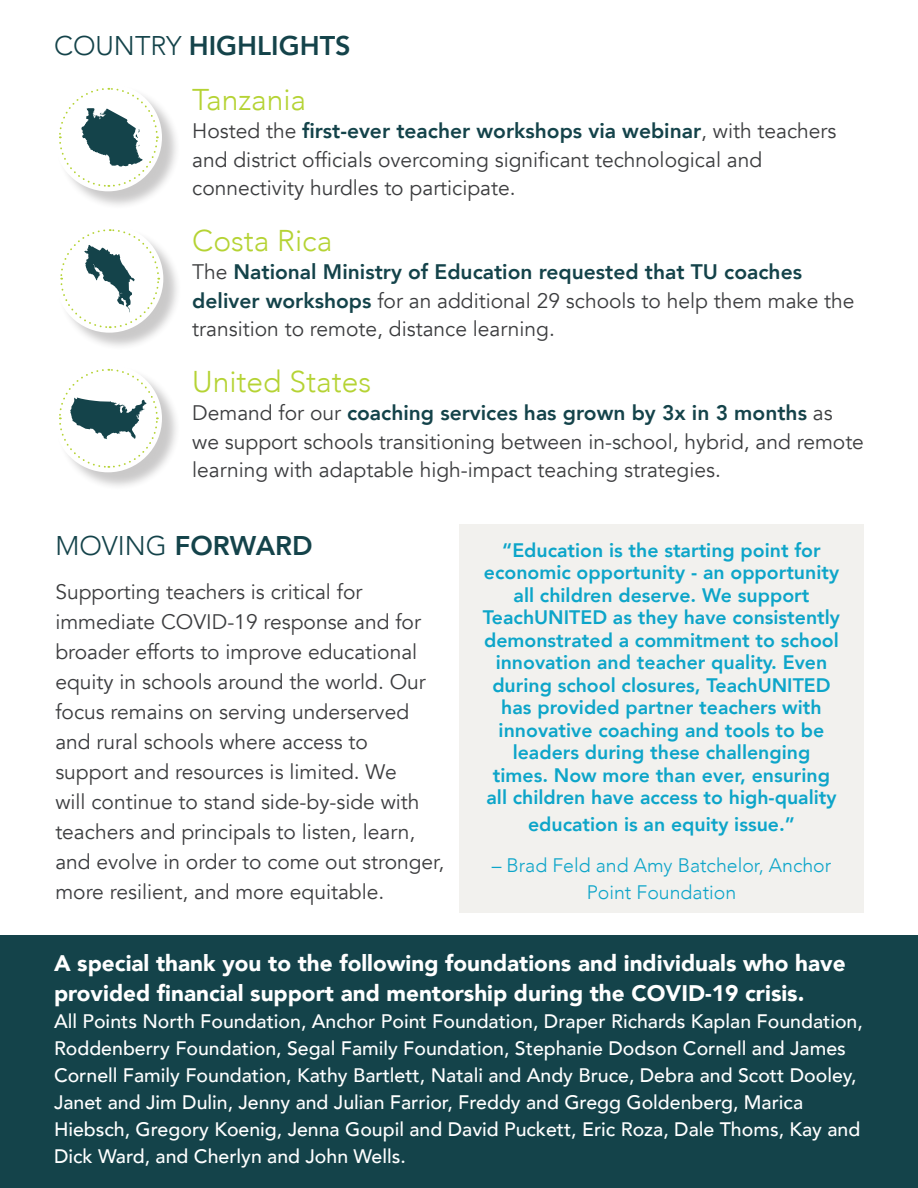
<style>
.page{position:relative;width:918px;height:1188px;background:#fff}
.page>*{position:absolute;margin:0;border:0;box-sizing:border-box;transform-origin:0 0}
.t1{font:300 30px "Avenir";color:#b5d334}
.t2{font:800 27px "Avenir";color:#14434a}
.SPAN{font:900 22.5px/30px "Avenir";color:#fff}
.t3{font:21px/30px "Avenir";color:#3c3d3f}
.SPAN-2{font:500 19.5px/27px "Avenir";color:#fff}
.t4{font:800 19.5px/22.5px "Avenir";color:#0da5c9;text-align:center}
.t5{font:300 19.5px/27px "Avenir";color:#0da5c9;text-align:center}
.s1{font-weight:300}
.s2{font-weight:800;color:#14434a}
</style>
<div class="page">
<div style="left:0;top:935px;width:918px;height:253px;background:#14434a"></div>
<div style="left:459px;top:524px;width:405px;height:388px;background:#f2f1ee"></div>
<div style="left:56px;top:367px;width:124px;height:124px;background:#231f20;opacity:.24"></div>
<div style="left:54px;top:364px;width:108px;height:108px;background:#fff;border-radius:50%"></div>
<svg style="left:58px;top:368px;width:101px;height:101px"></svg>
<div style="left:58px;top:227px;width:124px;height:124px;background:#231f20;opacity:.24"></div>
<div style="left:55px;top:225px;width:108px;height:108px;background:#fff;border-radius:50%"></div>
<svg style="left:59px;top:228px;width:101px;height:101px"></svg>
<div style="left:56px;top:86px;width:124px;height:124px;background:#231f20;opacity:.24"></div>
<div style="left:54px;top:83px;width:108px;height:108px;background:#fff;border-radius:50%"></div>
<svg style="left:58px;top:87px;width:101px;height:101px"></svg>
<p class="t2" style="left:54px;top:25px;width:298px"><span class="s1">COUNTRY</span> HIGHLIGHTS</p>
<p class="t1" style="left:192px;top:82px;width:115px">Tanzania</p>
<p class="t3" style="left:192px;top:117px;width:646px;line-height:28.5px">Hosted the <span class="s2">first-ever teacher workshops via webinar</span>, with teachers and district officials overcoming significant technological and connectivity hurdles to participate.</p>
<p class="t1" style="left:192px;top:223px;width:142px">Costa Rica</p>
<p class="t3" style="left:192px;top:258px;width:664px;line-height:28.5px">The <span class="s2">National Ministry of Education requested that TU coaches deliver workshops</span> for an additional 29 schools to help them make the transition to remote, distance learning.</p>
<p class="t1" style="left:192px;top:364px;width:180px">United States</p>
<p class="t3" style="left:192px;top:399px;width:673px;line-height:28.5px">Demand for our <span class="s2">coaching services has grown by 3x in 3 months</span> as we support schools transitioning between in-school, hybrid, and remote learning with adaptable high-impact teaching strategies.</p>
<p class="t2" style="left:55px;top:525px;width:259px"><span class="s1">MOVING</span> FORWARD</p>
<p class="t3" style="left:55px;top:577px;width:390px">Supporting teachers is critical for immediate COVID-19 response and for broader efforts to improve educational equity in schools around the world. Our focus remains on serving underserved and rural schools where access to support and resources is limited. We<br>will continue to stand side-by-side with teachers and principals to listen, learn, and evolve in order to come out stronger, more resilient, and more equitable.</p>
<p class="t4" style="left:483px;top:539px;width:359px">“Education is the starting point for economic opportunity - an opportunity all children deserve. We support TeachUNITED as they have consistently demonstrated a commitment to school innovation and teacher quality. Even during school closures, TeachUNITED has provided partner teachers with innovative coaching and tools to be leaders during these challenging times. Now more than ever, ensuring all children have access to high-quality</p>
<p class="t4" style="left:528px;top:813px;width:268px">education is an equity issue.”</p>
<p class="t5" style="left:492px;top:852px;width:341px">– Brad Feld and Amy Batchelor, Anchor<br>Point Foundation</p>
<p class="SPAN" style="left:54px;top:947px;width:793px">A special thank you to the following foundations and individuals who have provided financial support and mentorship during the COVID-19 crisis.</p>
<p class="SPAN-2" style="left:54px;top:1006px;width:810px">All Points North Foundation, Anchor Point Foundation, Draper Richards Kaplan Foundation, Roddenberry Foundation, Segal Family Foundation, Stephanie Dodson Cornell and James Cornell Family Foundation, Kathy Bartlett, Natali and Andy Bruce, Debra and Scott Dooley, Janet and Jim Dulin, Jenny and Julian Farrior, Freddy and Gregg Goldenberg, Marica Hiebsch, Gregory Koenig, Jenna Goupil and David Puckett, Eric Roza, Dale Thoms, Kay and Dick Ward, and Cherlyn and John Wells.</p>
</div>
